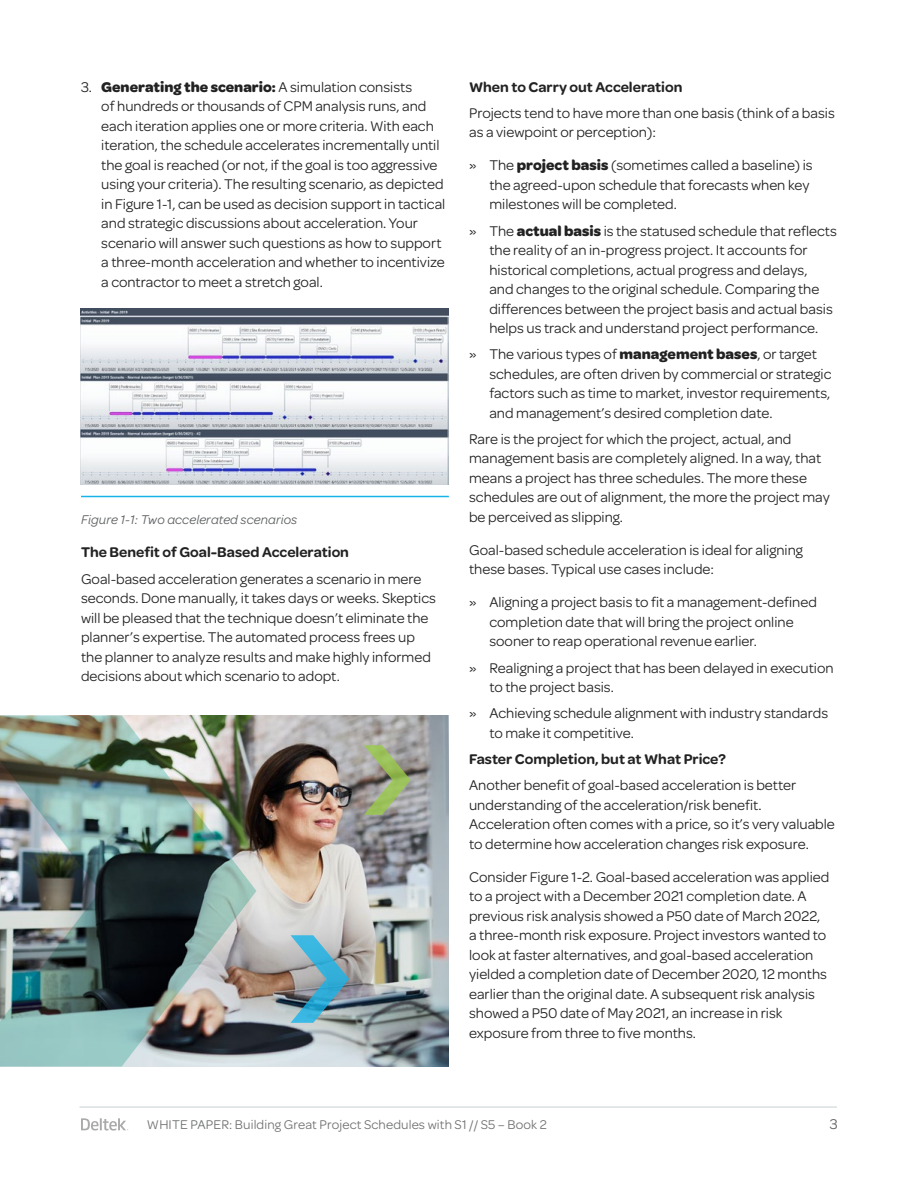
<style>
.page{position:relative;width:918px;height:1188px;background:#fff}
.page>*{position:absolute;margin:0;border:0;box-sizing:border-box;transform-origin:0 0}
.t1{font:15px/19.5px "Omnes";color:#232222}
.t2{font:600 15px "Omnes";color:#232222}
.t3{font:15px "Omnes";color:#5d5f61}
.t4{font:13.5px "Omnes";letter-spacing:.01em;color:#707272}
.t5{font:italic 13.5px "Omnes";letter-spacing:.01em;color:#5d5f61}
.s1{font-weight:700}
</style>
<div class="page">
<svg style="left:81px;top:1118px;width:47px;height:13px"></svg>
<hr style="left:80px;top:1106px;width:757px;height:2px;background:#dbe0e2">
<hr style="left:81px;top:496px;width:368px;height:1px;background:#18b4e9">
<img style="left:81px;top:309px;width:368px;height:175px">
<img style="left:256px;top:716px;width:193px;height:350px">
<img style="left:0;top:716px;width:256px;height:350px">
<img style="left:291px;top:935px;width:58px;height:88px">
<svg style="left:364px;top:745px;width:47px;height:70px;background:#99a57e"></svg>
<p class="t1" style="left:101px;top:76px;width:346px;text-indent:-20px">3. <span class="s1">Generating the scenario:</span> A simulation consists<br>of hundreds or thousands of CPM analysis runs, and each iteration applies one or more criteria. With each iteration, the schedule accelerates incrementally until the goal is reached (or not, if the goal is too aggressive using your criteria). The resulting scenario, as depicted in Figure 1-1, can be used as decision support in tactical and strategic discussions about acceleration. Your scenario will answer such questions as how to support a three-month acceleration and whether to incentivize a contractor to meet a stretch goal.</p>
<p class="t5" style="left:81px;top:511px;width:218px">Figure 1-1: Two accelerated scenarios</p>
<p class="t2" style="left:81px;top:542px;width:270px">The Benefit of Goal-Based Acceleration</p>
<p class="t1" style="left:81px;top:568px;width:357px">Goal-based acceleration generates a scenario in mere seconds. Done manually, it takes days or weeks. Skeptics will be pleased that the technique doesn’t eliminate the planner’s expertise. The automated process frees up the planner to analyze results and make highly informed decisions about which scenario to adopt.</p>
<p class="t2" style="left:469px;top:76px;width:215px">When to Carry out Acceleration</p>
<p class="t1" style="left:469px;top:102px;width:367px">Projects tend to have more than one basis (think of a basis as a viewpoint or perception):</p>
<p class="t1" style="left:489px;top:155px;width:325px;text-indent:-20px">» The <span class="s1">project basis</span> (sometimes called a baseline) is the agreed-upon schedule that forecasts when key milestones will be completed.</p>
<p class="t1" style="left:489px;top:220px;width:349px;text-indent:-20px">» The <span class="s1">actual basis</span> is the statused schedule that reflects the reality of an in-progress project. It accounts for historical completions, actual progress and delays,<br>and changes to the original schedule. Comparing the differences between the project basis and actual basis helps us track and understand project performance.</p>
<p class="t1" style="left:489px;top:344px;width:344px;text-indent:-20px">» The various types of <span class="s1">management bases</span>, or target schedules, are often driven by commercial or strategic factors such as time to market, investor requirements, and management’s desired completion date.</p>
<p class="t1" style="left:469px;top:428px;width:362px">Rare is the project for which the project, actual, and management basis are completely aligned. In a way, that means a project has three schedules. The more these schedules are out of alignment, the more the project may be perceived as slipping.</p>
<p class="t1" style="left:469px;top:539px;width:335px">Goal-based schedule acceleration is ideal for aligning these bases. Typical use cases include:</p>
<p class="t1" style="left:489px;top:592px;width:329px;text-indent:-20px">» Aligning a project basis to fit a management-defined completion date that will bring the project online sooner to reap operational revenue earlier.</p>
<p class="t1" style="left:489px;top:657px;width:346px;text-indent:-20px">» Realigning a project that has been delayed in execution to the project basis.</p>
<p class="t1" style="left:489px;top:703px;width:340px;text-indent:-20px">» Achieving schedule alignment with industry standards to make it competitive.</p>
<p class="t2" style="left:469px;top:749px;width:258px">Faster Completion, but at What Price?</p>
<p class="t1" style="left:469px;top:775px;width:367px">Another benefit of goal-based acceleration is better understanding of the acceleration/risk benefit.<br>Acceleration often comes with a price, so it’s very valuable to determine how acceleration changes risk exposure.</p>
<p class="t1" style="left:469px;top:866px;width:362px">Consider Figure 1-2. Goal-based acceleration was applied to a project with a December 2021 completion date. A previous risk analysis showed a P50 date of March 2022, a three-month risk exposure. Project investors wanted to look at faster alternatives, and goal-based acceleration yielded a completion date of December 2020, 12 months earlier than the original date. A subsequent risk analysis showed a P50 date of May 2021, an increase in risk exposure from three to five months.</p>
<p class="t4" style="left:147px;top:1116px;width:401px">WHITE PAPER: Building Great Project Schedules with S1 // S5 – Book 2</p>
<p class="t3" style="left:830px;top:1114px;width:9px">3</p>
</div>
